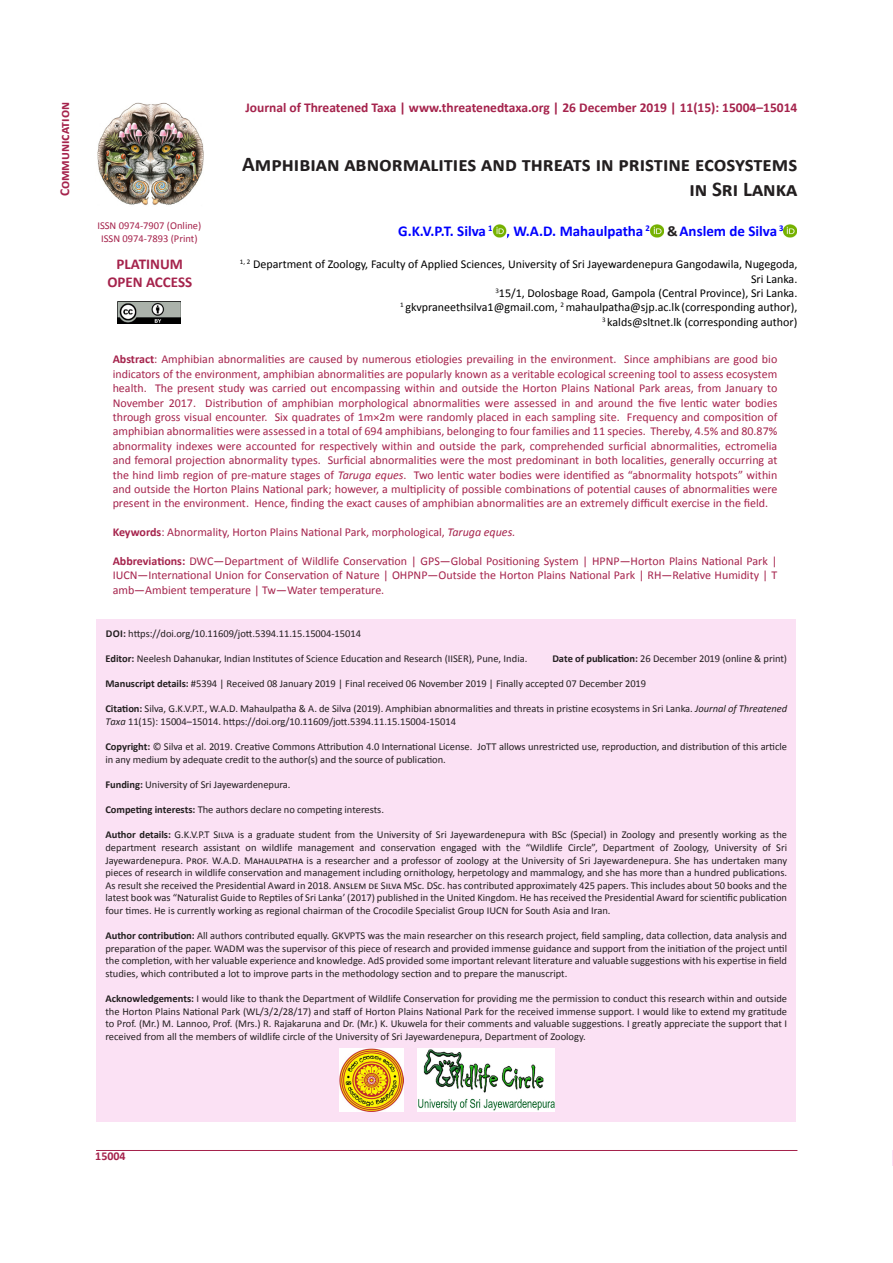
<style>
.page{position:relative;width:893px;height:1263px;background:#fff}
.page>*{position:absolute;margin:0;border:0;box-sizing:border-box;transform-origin:0 0}
.t1{font:700 21px/25.2px "Calibri";color:#231f20;text-align:right}
.t2{font:700 15px "Calibri";color:#00f}
.t3{font:700 15px "Calibri";color:#a5234c}
.t4{font:700 13.5px "Calibri";color:#a5234c}
.t5{font:12px/14.4px "Calibri";color:#a5234c;text-align:justify}
.t6{font:12px "Calibri";color:#000}
.t7{font:12px "Calibri Bold 2";color:#a5234c}
.Body{font:10.5px/12.6px "Calibri";color:#231f20;text-align:justify}
.jott_notes_citation{font:10.5px/12.6px "Calibri";letter-spacing:-.005em;color:#231f20}
.jott_notes_citation-2{font:10.5px "Calibri";color:#a5234c}
.s1{font-family:"Calibri Bold 2";font-weight:400}
.s2{font-family:"Calibri Bold 2";font-weight:400;color:#231f20}
.s3{font-family:"Calibri 2"}
.s4{font-weight:700}
.s5{font-style:italic}
.s6{font-family:"Calibri Bold 2"}
</style>
<div class="page">
<svg style="left:892px;top:1150px;width:1px;height:16px"></svg>
<div style="left:96px;top:620px;width:700px;height:502px;background:#fbe1f4"></div>
<img style="left:97px;top:102px;width:107px;height:103px">
<img style="left:118px;top:301px;width:63px;height:22px">
<hr style="left:96px;top:1150px;width:701px;height:1px;background:#a5234c">
<svg style="left:493px;top:224px;width:13px;height:13px"></svg>
<img style="left:650px;top:224px;width:14px;height:13px">
<img style="left:783px;top:224px;width:14px;height:13px">
<img style="left:340px;top:1048px;width:63px;height:64px">
<img style="left:418px;top:1049px;width:137px;height:62px">
<p class="t4" style="left:56px;top:196px;width:96px;rotate:-90deg">Communication</p>
<p class="jott_notes_citation-2" style="left:97px;top:219px;width:105px">ISSN 0974-7907 (Online)</p>
<p class="jott_notes_citation-2" style="left:101px;top:232px;width:98px">ISSN 0974-7893 (Print)</p>
<p class="t3" style="left:117px;top:255px;width:68px">PLATINUM</p>
<p class="t3" style="left:107px;top:273px;width:86px">OPEN ACCESS</p>
<p class="t4" style="left:245px;top:99px;width:554px">Journal of Threatened Taxa | www.threatenedtaxa.org | 26 December 2019 | 11(15): 15004–15014</p>
<p class="t1" style="left:242px;top:151px;width:557px">Amphibian abnormalities and threats in pristine ecosystems in Sri Lanka</p>
<p class="t2" style="left:398px;top:221px;width:387px">G.K.V.P.T. Silva <sup>1</sup> <span class="s1">, W.A.D. Mahaulpatha</span> <sup>2</sup> <span class="s2">&amp;</span>Anslem de Silva <sup>3</sup></p>
<p class="t6" style="left:240px;top:257px;width:559px"><sup>1,</sup> <sup>2</sup> Department of Zoology, Faculty of Applied Sciences, University of Sri Jayewardenepura Gangodawila, Nugegoda,</p>
<p class="t6" style="left:751px;top:271px;width:48px">Sri Lanka.</p>
<p class="t6" style="left:495px;top:285px;width:304px"><sup>3</sup>15/1, Dolosbage Road, Gampola (Central Province), Sri Lanka.</p>
<p class="t6" style="left:400px;top:300px;width:399px"><sup>1</sup> gkvpraneethsilva1@gmail.com<span class="s3">,</span> <sup>2</sup> mahaulpatha@sjp.ac.lk (corresponding author),</p>
<p class="t6" style="left:602px;top:314px;width:197px"><sup>3</sup> kalds@sltnet.lk (corresponding author)</p>
<p class="t5" style="left:113px;top:352px;width:666px"><span class="s4">Abstract</span>: Amphibian abnormalities are caused by numerous etiologies prevailing in the environment. Since amphibians are good bio indicators of the environment, amphibian abnormalities are popularly known as a veritable ecological screening tool to assess ecosystem health. The present study was carried out encompassing within and outside the Horton Plains National Park areas, from January to November 2017. Distribution of amphibian morphological abnormalities were assessed in and around the five lentic water bodies through gross visual encounter. Six quadrates of 1m×2m were randomly placed in each sampling site. Frequency and composition of amphibian abnormalities were assessed in a total of 694 amphibians, belonging to four families and 11 species. Thereby, 4.5% and 80.87% abnormality indexes were accounted for respectively within and outside the park, comprehended surficial abnormalities, ectromelia and femoral projection abnormality types. Surficial abnormalities were the most predominant in both localities, generally occurring at the hind limb region of pre-mature stages of <span class="s5">Taruga eques</span>. Two lentic water bodies were identified as “abnormality hotspots” within and outside the Horton Plains National park; however, a multiplicity of possible combinations of potential causes of abnormalities were present in the environment. Hence, finding the exact causes of amphibian abnormalities are an extremely difficult exercise in the field.</p>
<p class="t5" style="left:113px;top:525px;width:404px"><span class="s4">Keywords</span>: Abnormality, Horton Plains National Park, morphological, <span class="s5">Taruga eques.</span></p>
<p class="t5" style="left:113px;top:554px;width:666px"><span class="s4">Abbreviations:</span> DWC—Department of Wildlife Conservation | GPS—Global Positioning System | HPNP—Horton Plains National Park | IUCN—International Union for Conservation of Nature | OHPNP—Outside the Horton Plains National Park | RH—Relative Humidity | T amb—Ambient temperature | Tw—Water temperature.</p>
<p class="Body" style="left:106px;top:627px;width:257px"><span class="s6">DOI:</span> http<span class="s3">s</span>://doi.org/10.11609/jott.<span class="s3">5394.11.15.15004-15014</span></p>
<p class="Body" style="left:105px;top:652px;width:423px"><span class="s6">Editor:</span> Neelesh Dahanukar, Indian Institutes of Science Education and Research (IISER), Pune, India.</p>
<p class="Body" style="left:552px;top:652px;width:236px"><span class="s4">Date of publication:</span> 26 December 2019 (online &amp; print)</p>
<p class="jott_notes_citation" style="left:105px;top:677px;width:542px"><span class="s4">Manuscript details:</span> #5394 | Received 08 January 2019 | Final received 06 November 2019 | Finally accepted 07 December 2019</p>
<p class="jott_notes_citation" style="left:105px;top:702px;width:683px"><span class="s4">Citation:</span> Silva, G.K.V.P.T., W.A.D. Mahaulpatha &amp; A. de Silva (2019). Amphibian abnormalities and threats in pristine ecosystems in Sri Lanka<span class="s3">.</span> <span class="s5">Journal of Threatened<br>Taxa</span> 11(15): <span class="s3">15004–15014.</span> http<span class="s3">s</span>://doi.org/10.11609/jott.<span class="s3">5394.11.15.15004-15014</span></p>
<p class="jott_notes_citation" style="left:105px;top:740px;width:683px"><span class="s6">Copyright:</span> <span class="s3">©</span> Silva et al. 2019. Creative Commons Attribution 4.0 International License. JoTT allows unrestricted use, reproduction, and distribution of this article in any medium by adequate credit to the author(s) and the source of publication.</p>
<p class="Body" style="left:105px;top:778px;width:187px"><span class="s4">Funding:</span> University of Sri Jayewardenepura.</p>
<p class="Body" style="left:105px;top:803px;width:280px"><span class="s4">Competing interests:</span> The author<span class="s3">s</span> declare no competing interests.</p>
<p class="Body" style="left:105px;top:828px;width:683px"><span class="s4">Author details:</span> G.K.V.P.T Silva is a graduate student from the University of Sri Jayewardenepura with BSc (Special) in Zoology and presently working as the department research assistant on wildlife management and conservation engaged with the “Wildlife Circle”, Department of Zoology, University of Sri Jayewardenepura. Prof. W.A.D. Mahaulpatha is a researcher and a professor of zoology at the University of Sri Jayewardenepura. She has undertaken many pieces of research in wildlife conservation and management including ornithology, herpetology and mammalogy, and she has more than a hundred publications.<br>As result she received the Presidential Award in 2018. Anslem de Silva MSc. DSc. has contributed approximately 425 papers. This includes about 50 books and the latest book was “Naturalist Guide to Reptiles of Sri Lanka’ (2017) published in the United Kingdom. He has received the Presidential Award for scientific publication four times. He is currently working as regional chairman of the Crocodile Specialist Group IUCN for South Asia and Iran.</p>
<p class="Body" style="left:105px;top:929px;width:683px"><span class="s4">Author contribution:</span> All authors contributed equally. GKVPTS was the main researcher on this research project, field sampling, data collection, data analysis and preparation of the paper. WADM was the supervisor of this piece of research and provided immense guidance and support from the initiation of the project until the completion, with her valuable experience and knowledge. AdS provided some important relevant literature and valuable suggestions with his expertise in field studies, which contributed a lot to improve parts in the methodology section and to prepare the manuscript.</p>
<p class="Body" style="left:105px;top:992px;width:683px"><span class="s4">Acknowledgements:</span> I would like to thank the Department of Wildlife Conservation for providing me the permission to conduct this research within and outside the Horton Plains National Park (WL/3/2/28/17) and staff of Horton Plains National Park for the received immense support. I would like to extend my gratitude to Prof. (Mr.) M. Lannoo, Prof. (Mrs.) R. Rajakaruna and Dr. (Mr.) K. Ukuwela for their comments and valuable suggestions. I greatly appreciate the support that I received from all the members of wildlife circle of the University of Sri Jayewardenepura, Department of Zoology.</p>
<p class="t7" style="left:95px;top:1149px;width:32px">15004</p>
</div>
